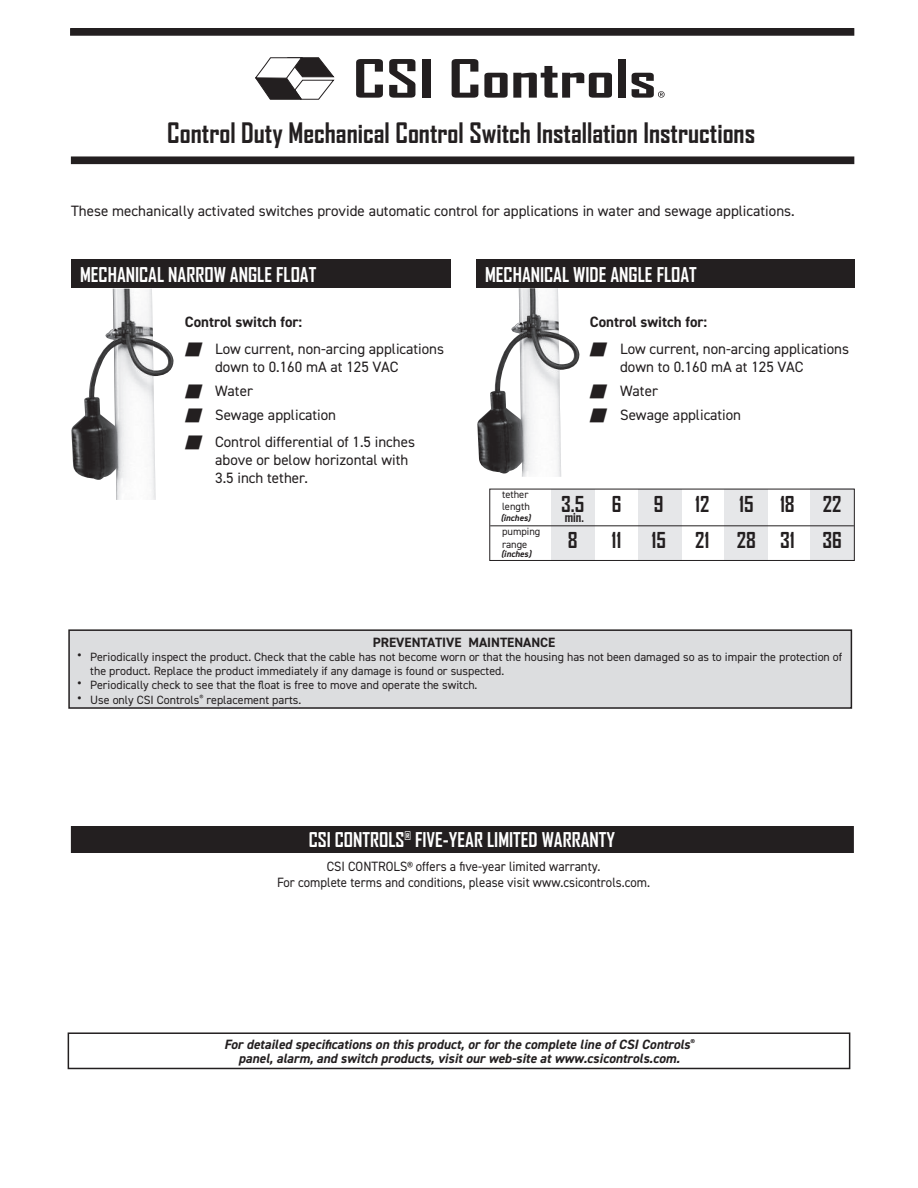
<style>
.page{position:relative;width:918px;height:1188px;background:#fff}
.page>*{position:absolute;margin:0;border:0;box-sizing:border-box;transform-origin:0 0}
.t1{font:700 27px "Agency FB";color:#231f20}
.t2{font:700 21px "Agency FB";color:#231f20}
.t3{font:700 19.5px "Agency FB";color:#fff}
.t4{font:15px/18px "DIN2014";color:#231f20}
.t5{font:700 15px "DIN2014";color:#231f20}
.t6{font:italic 700 13.5px/14.2px "DIN2014";color:#231f20;text-align:center}
.t7{font:13.5px/16.2px "DIN2014";color:#231f20;text-align:center;scale:.95 1}
.t8{font:700 13.5px "DIN2014";color:#231f20}
.t9{font:700 13.5px "Agency FB";color:#231f20}
.t10{font:12px/14.2px "DIN2014";color:#231f20}
.t11{font:10.5px/12.6px "DIN2014";color:#231f20}
.t12{font:italic 700 9px "DIN2014";color:#231f20}
.s1{font-size:18px}
</style>
<div class="page">
<div style="left:71px;top:29px;width:783px;height:6px;background:#231f20"></div>
<div style="left:70px;top:28px;width:784px;height:8px;border:2px solid #231f20"></div>
<div style="left:72px;top:157px;width:782px;height:6px;background:#231f20"></div>
<div style="left:71px;top:156px;width:783px;height:8px;border:2px solid #231f20"></div>
<img style="left:477px;top:288px;width:103px;height:189px">
<div style="left:69px;top:630px;width:782px;height:78px;background:#dcdddf"></div>
<div style="left:68px;top:629px;width:784px;height:80px;border:2px solid #231f20"></div>
<img style="left:71px;top:289px;width:103px;height:211px">
<div style="left:71px;top:260px;width:380px;height:28px;background:#231f20"></div>
<div style="left:476px;top:260px;width:379px;height:28px;background:#231f20"></div>
<div style="left:811px;top:489px;width:43px;height:71px;background:#e6e7e9"></div>
<div style="left:725px;top:489px;width:43px;height:72px;background:#e6e7e9"></div>
<div style="left:638px;top:489px;width:43px;height:71px;background:#e6e7e9"></div>
<div style="left:551px;top:489px;width:44px;height:71px;background:#e6e7e9"></div>
<hr style="left:490px;top:525px;width:364px;height:1px;background:#231f20">
<div style="left:489px;top:489px;width:366px;height:72px;border:1px solid #231f20"></div>
<svg style="left:255px;top:57px;width:80px;height:43px"></svg>
<svg style="left:356px;top:59px;width:27px;height:39px"></svg>
<svg style="left:389px;top:59px;width:26px;height:39px"></svg>
<div style="left:422px;top:59px;width:8px;height:39px;background:#231f20"></div>
<svg style="left:452px;top:59px;width:26px;height:39px"></svg>
<svg style="left:484px;top:66px;width:128px;height:32px"></svg>
<div style="left:618px;top:59px;width:8px;height:39px;background:#231f20"></div>
<svg style="left:632px;top:73px;width:33px;height:25px"></svg>
<div style="left:72px;top:827px;width:781px;height:25px;background:#231f20"></div>
<div style="left:71px;top:826px;width:783px;height:27px;border:2px solid #231f20"></div>
<div style="left:68px;top:1032px;width:782px;height:37px;border:2px solid #231f20"></div>
<h1 class="t1" style="left:167px;top:122px;width:589px">Control Duty Mechanical Control Switch Installation Instructions</h1>
<p class="t4" style="left:71px;top:202px;width:725px">These mechanically activated switches provide automatic control for applications in water and sewage applications.</p>
<h3 class="t3" style="left:80px;top:266px;width:238px">MECHANICAL NARROW ANGLE FLOAT</h3>
<p class="t5" style="left:185px;top:316px;width:119px">Control switch for:</p>
<p class="t4" style="left:215px;top:340px;width:230px;text-indent:-30px">■ Low current, non-arcing applications down to 0.160 mA at 125 VAC</p>
<p class="t4" style="left:185px;top:382px;width:69px">■ Water</p>
<p class="t4" style="left:185px;top:406px;width:153px">■ Sewage application</p>
<p class="t4" style="left:215px;top:433px;width:201px;text-indent:-30px">■ Control differential of 1.5 inches above or below horizontal with<br>3.5 inch tether.</p>
<h3 class="t3" style="left:485px;top:266px;width:213px">MECHANICAL WIDE ANGLE FLOAT</h3>
<p class="t5" style="left:590px;top:316px;width:119px">Control switch for:</p>
<p class="t4" style="left:620px;top:340px;width:230px;text-indent:-30px">■ Low current, non-arcing applications down to 0.160 mA at 125 VAC</p>
<p class="t4" style="left:590px;top:382px;width:70px">■ Water</p>
<p class="t4" style="left:590px;top:406px;width:153px">■ Sewage application</p>
<p class="t11" style="left:502px;top:488px;width:29px">tether length</p>
<p class="t11" style="left:502px;top:525px;width:40px">pumping range</p>
<p class="t12" style="left:501px;top:514px;width:32px">(inches)</p>
<p class="t12" style="left:501px;top:550px;width:32px">(inches)</p>
<h2 class="t2" style="left:561px;top:496px;width:25px">3.5</h2>
<h2 class="t2" style="left:612px;top:496px;width:11px">6</h2>
<h2 class="t2" style="left:654px;top:496px;width:11px">9</h2>
<h2 class="t2" style="left:695px;top:496px;width:16px">12</h2>
<h2 class="t2" style="left:739px;top:496px;width:16px">15</h2>
<h2 class="t2" style="left:780px;top:496px;width:16px">18</h2>
<h2 class="t2" style="left:823px;top:496px;width:20px">22</h2>
<h2 class="t2" style="left:568px;top:532px;width:11px">8</h2>
<h2 class="t2" style="left:612px;top:532px;width:11px">11</h2>
<h2 class="t2" style="left:652px;top:532px;width:16px">15</h2>
<h2 class="t2" style="left:695px;top:532px;width:16px">21</h2>
<h2 class="t2" style="left:737px;top:532px;width:59px">28 31</h2>
<h2 class="t2" style="left:823px;top:532px;width:21px">36</h2>
<p class="t9" style="left:565px;top:512px;width:21px">min.</p>
<p class="t8" style="left:373px;top:637px;width:184px">PREVENTATIVE MAINTENANCE</p>
<p class="t10" style="left:90px;top:650px;width:754px;text-indent:-14px"><span class="s1">•</span> Periodically inspect the product. Check that the cable has not become worn or that the housing has not been damaged so as to impair the protection of the product. Replace the product immediately if any damage is found or suspected.</p>
<p class="t10" style="left:77px;top:679px;width:402px"><span class="s1">•</span> Periodically check to see that the float is free to move and operate the switch.</p>
<p class="t10" style="left:77px;top:693px;width:226px"><span class="s1">•</span> Use only CSI Controls<sup>®</sup> replacement parts.</p>
<h3 class="t3" style="left:309px;top:831px;width:308px">CSI CONTROLS<sup>®</sup> FIVE-YEAR LIMITED WARRANTY</h3>
<p class="t7" style="left:277px;top:859px;width:394px">CSI CONTROLS<sup>®</sup> offers a five-year limited warranty.<br>For complete terms and conditions, please visit www.csicontrols.com.</p>
<p class="t6" style="left:224px;top:1038px;width:472px">For detailed specifications on this product, or for the complete line of CSI Controls<sup>® </sup>panel, alarm, and switch products, visit our web-site at www.csicontrols.com.</p>
</div>
